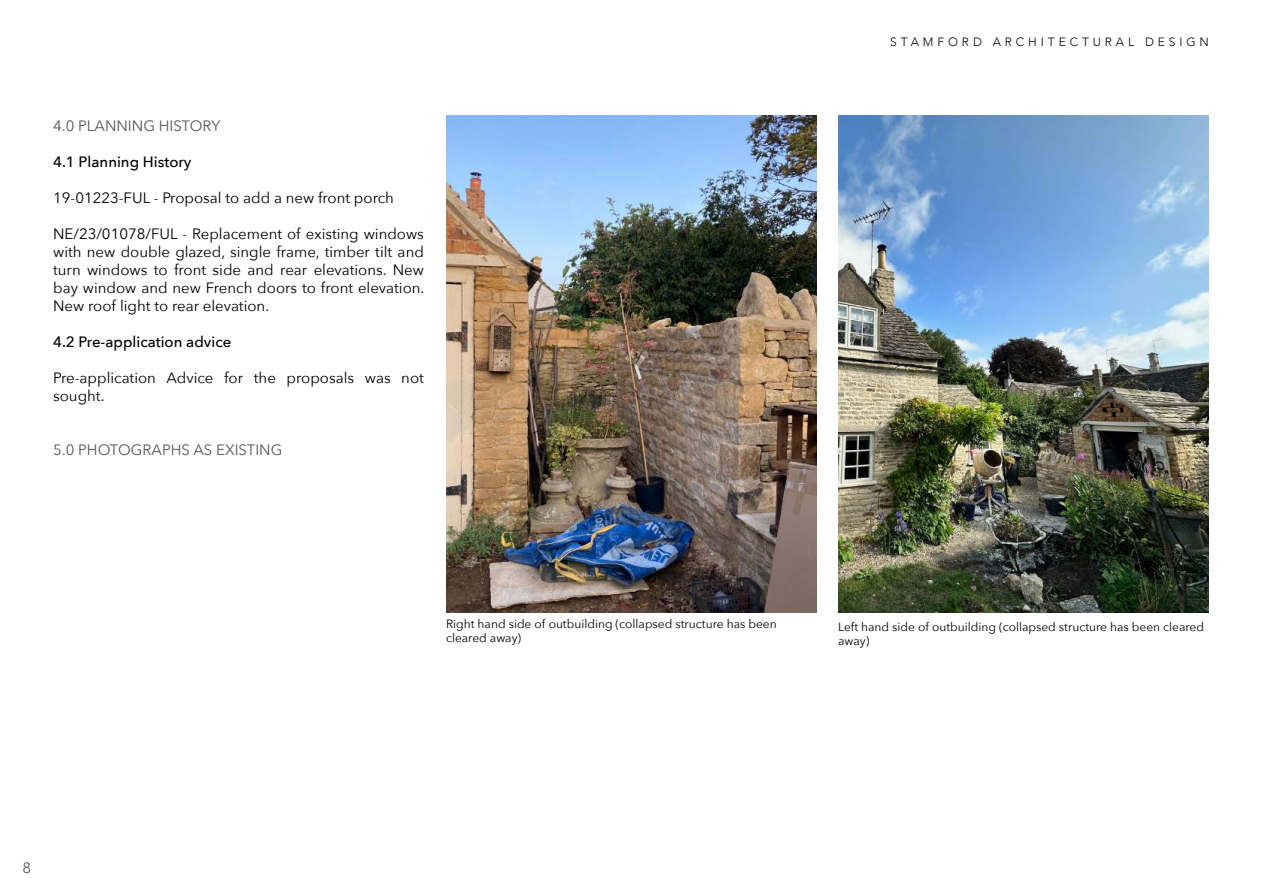
<style>
.page{position:relative;width:1263px;height:893px;background:#fff}
.page>*{position:absolute;margin:0;border:0;box-sizing:border-box;transform-origin:0 0}
.t1{font:15px/18px "Avenir Next";color:#000;text-align:justify}
.t2{font:15px "Avenir Next";color:#555}
.t3{font:500 15px "Avenir Next";color:#000}
.t4{font:12px/14.4px "Avenir Next";color:#000}
.t5{font:300 12px "Avenir";letter-spacing:.325em;color:#000}
</style>
<div class="page">
<img style="left:446px;top:116px;width:370px;height:497px">
<img style="left:838px;top:116px;width:371px;height:497px">
<p class="t2" style="left:53px;top:113px;width:169px">4.0 PLANNING HISTORY</p>
<p class="t3" style="left:53px;top:149px;width:140px">4.1 Planning History</p>
<p class="t1" style="left:53px;top:188px;width:342px">19-01223-FUL - Proposal to add a new front porch</p>
<p class="t1" style="left:53px;top:224px;width:373px">NE/23/01078/FUL - Replacement of existing windows with new double glazed, single frame, timber tilt and turn windows to front side and rear elevations. New bay window and new French doors to front elevation.<br>New roof light to rear elevation.</p>
<p class="t3" style="left:53px;top:329px;width:180px">4.2 Pre-application advice</p>
<p class="t1" style="left:53px;top:368px;width:372px">Pre-application Advice for the proposals was not sought.</p>
<p class="t2" style="left:53px;top:437px;width:231px">5.0 PHOTOGRAPHS AS EXISTING</p>
<p class="t5" style="left:890px;top:34px;width:320px">STAMFORD ARCHITECTURAL DESIGN</p>
<p class="t4" style="left:446px;top:616px;width:332px">Right hand side of outbuilding (collapsed structure has been cleared away)</p>
<p class="t4" style="left:838px;top:619px;width:367px">Left hand side of outbuilding (collapsed structure has been cleared away)</p>
<p class="t2" style="left:23px;top:856px;width:10px">8</p>
</div>
